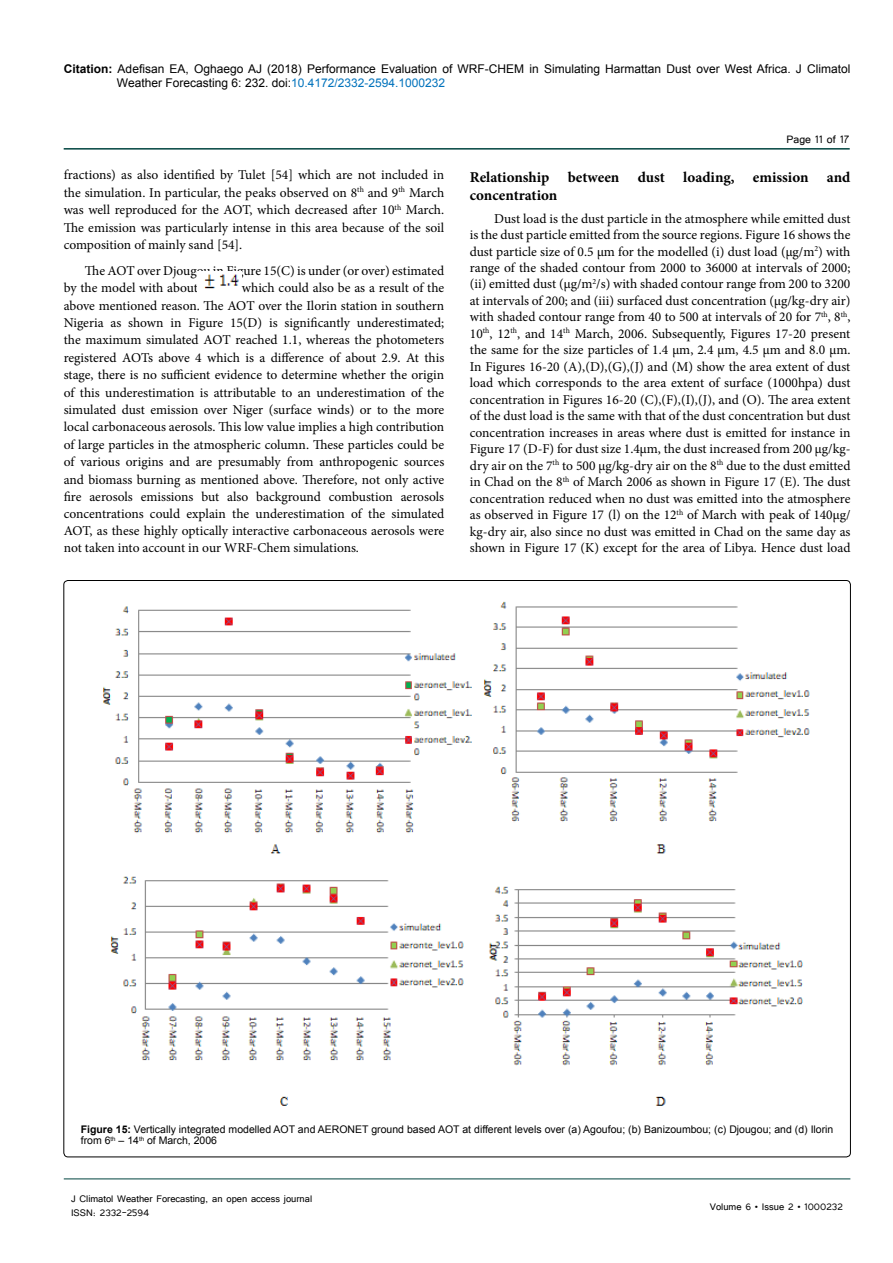
<style>
.page{position:relative;width:893px;height:1263px;background:#fff}
.page>*{position:absolute;margin:0;border:0;box-sizing:border-box;transform-origin:0 0}
.t1{font:700 15px/18px "Minion Pro";letter-spacing:-.005em;color:#000}
.t2{font:13.5px/17.4px "Minion Pro";color:#000;text-align:justify}
.t3{font:13.5px "Tunga";color:#000}
.t4{font:12px/14.4px "Arial";color:#000}
.t5{font:12px/14.4px "Tunga";color:#000}
.t6{font:10.5px/11.6px "Arial";color:#000}
.s1{font-weight:700}
.s2{color:#0072bc}
</style>
<div class="page">
<hr style="left:64px;top:148px;width:786px;height:2px;background:#004440">
<hr style="left:64px;top:1179px;width:786px;height:1px;background:#004440">
<img style="left:204px;top:274px;width:35px;height:15px">
<img style="left:102px;top:601px;width:708px;height:505px">
<p class="t4" style="left:117px;top:61px;width:735px;text-indent:-53px"><span class="s1">Citation:</span> Adefisan EA, Oghaego AJ (2018) Performance Evaluation of WRF-CHEM in Simulating Harmattan Dust over West Africa. J Climatol<br>Weather Forecasting 6: 232. doi:<span class="s2">10.4172/2332-2594.1000232</span></p>
<p class="t2" style="left:64px;top:166px;width:382px">fractions) as also identified by Tulet [54] which are not included in the simulation. In particular, the peaks observed on 8<sup>th</sup> and 9<sup>th</sup> March was well reproduced for the AOT, which decreased after 10<sup>th</sup> March.<br>The emission was particularly intense in this area because of the soil composition of mainly sand [54].</p>
<p class="t2" style="left:64px;top:262px;width:382px;text-indent:21px">The AOT over Djougou in Figure 15(C) is under (or over) estimated by the model with about</p>
<p class="t2" style="left:64px;top:279px;width:382px;text-indent:178px">which could also be as a result of the above mentioned reason. The AOT over the Ilorin station in southern Nigeria as shown in Figure 15(D) is significantly underestimated; the maximum simulated AOT reached 1.1, whereas the photometers registered AOTs above 4 which is a difference of about 2.9. At this stage, there is no sufficient evidence to determine whether the origin of this underestimation is attributable to an underestimation of the simulated dust emission over Niger (surface winds) or to the more local carbonaceous aerosols. This low value implies a high contribution of large particles in the atmospheric column. These particles could be of various origins and are presumably from anthropogenic sources and biomass burning as mentioned above. Therefore, not only active fire aerosols emissions but also background combustion aerosols concentrations could explain the underestimation of the simulated AOT, as these highly optically interactive carbonaceous aerosols were not taken into account in our WRF-Chem simulations.</p>
<p class="t3" style="left:786px;top:131px;width:64px">Page 11 of 17</p>
<p class="t1" style="left:470px;top:168px;width:382px">Relationship between dust loading, emission and concentration</p>
<p class="t2" style="left:470px;top:211px;width:382px;line-height:16.5px;text-indent:24px">Dust load is the dust particle in the atmosphere while emitted dust is the dust particle emitted from the source regions. Figure 16 shows the dust particle size of 0.5 μm for the modelled (i) dust load (μg/m<sup>2</sup>) with range of the shaded contour from 2000 to 36000 at intervals of 2000; (ii) emitted dust (μg/m<sup>2</sup>/s) with shaded contour range from 200 to 3200 at intervals of 200; and (iii) surfaced dust concentration (μg/kg-dry air) with shaded contour range from 40 to 500 at intervals of 20 for 7<sup>th</sup>, 8<sup>th</sup>, 10<sup>th</sup>, 12<sup>th</sup>, and 14<sup>th</sup> March, 2006. Subsequently, Figures 17-20 present the same for the size particles of 1.4 μm, 2.4 μm, 4.5 μm and 8.0 μm.<br>In Figures 16-20 (A),(D),(G),(J) and (M) show the area extent of dust load which corresponds to the area extent of surface (1000hpa) dust concentration in Figures 16-20 (C),(F),(I),(J), and (O). The area extent of the dust load is the same with that of the dust concentration but dust concentration increases in areas where dust is emitted for instance in Figure 17 (D-F) for dust size 1.4μm, the dust increased from 200 μg/kg&shy;dry air on the 7<sup>th</sup> to 500 μg/kg-dry air on the 8<sup>th</sup> due to the dust emitted in Chad on the 8<sup>th</sup> of March 2006 as shown in Figure 17 (E). The dust concentration reduced when no dust was emitted into the atmosphere as observed in Figure 17 (l) on the 12<sup>th</sup> of March with peak of 140μg/ kg-dry air, also since no dust was emitted in Chad on the same day as shown in Figure 17 (K) except for the area of Libya. Hence dust load</p>
<p class="t6" style="left:81px;top:1123px;width:754px"><span class="s1">Figure 15:</span> Vertically integrated modelled AOT and AERONET ground based AOT at different levels over (a) Agoufou; (b) Banizoumbou; (c) Djougou; and (d) Ilorin from 6<sup>th</sup> – 14<sup>th</sup> of March, 2006</p>
<p class="t5" style="left:71px;top:1190px;width:243px">J Climatol Weather Forecasting, an open access journal<br>ISSN: 2332-2594</p>
<p class="t5" style="left:710px;top:1199px;width:135px">Volume 6 • Issue 2 • 1000232</p>
</div>
